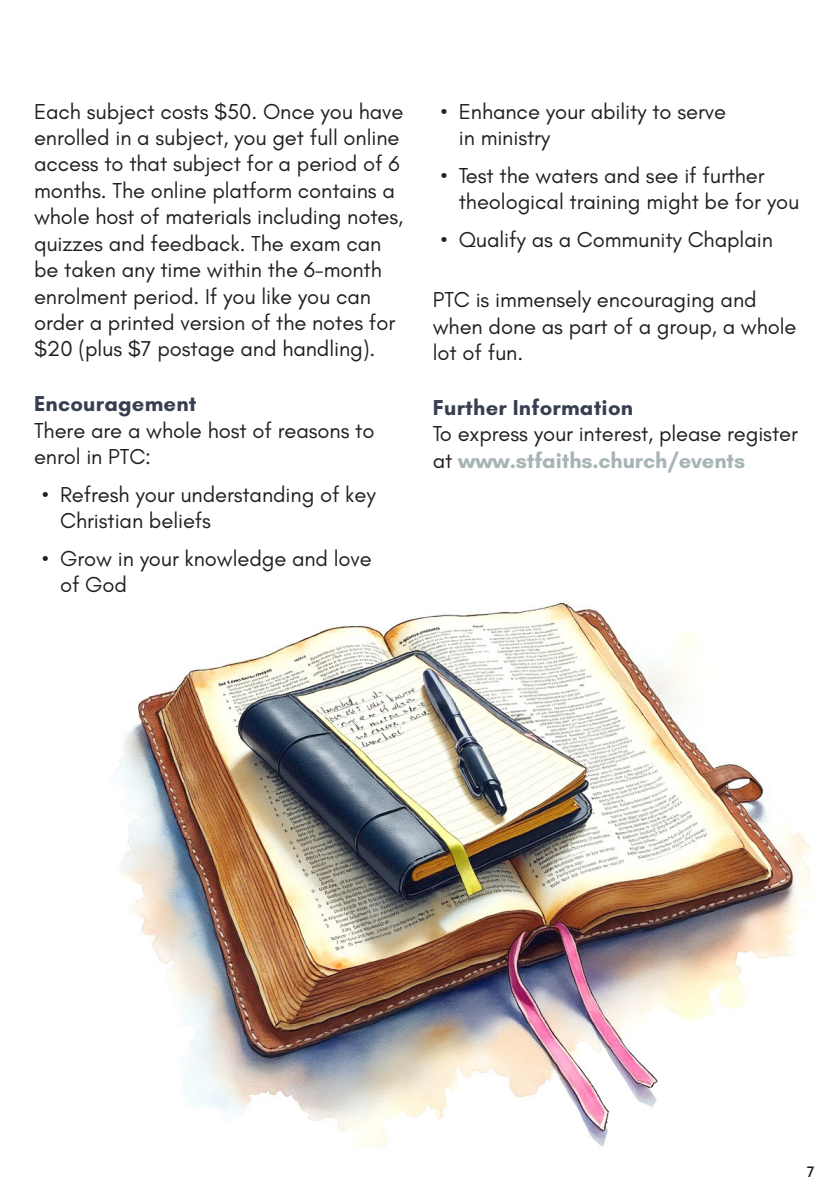
<style>
.page{position:relative;width:840px;height:1191px;background:#fff}
.page>*{position:absolute;margin:0;border:0;box-sizing:border-box;transform-origin:0 0}
.t1{font:22px/26.4px "Glacial Indifference";letter-spacing:-.005em;color:#231f20}
.Dark_subheading{font:700 22px "Glacial Indifference";letter-spacing:.01em;color:#373f51}
.t2{font:16px "Josefin Sans";color:#231f20}
.s1{font-weight:700;color:#a7b4b6}
</style>
<div class="page">
<img style="left:115px;top:602px;width:697px;height:547px">
<p class="t1" style="left:34px;top:98px;width:371px">Each subject costs $50. Once you have enrolled in a subject, you get full online access to that subject for a period of 6 months. The online platform contains a whole host of materials including notes, quizzes and feedback. The exam can be taken any time within the 6-month enrolment period. If you like you can order a printed version of the notes for $20 (plus $7 postage and handling).</p>
<p class="Dark_subheading" style="left:34px;top:390px;width:164px">Encouragement</p>
<p class="t1" style="left:34px;top:417px;width:342px">There are a whole host of reasons to enrol in PTC:</p>
<p class="t1" style="left:60px;top:481px;width:317px;text-indent:-18px">• Refresh your understanding of key<br>Christian beliefs</p>
<p class="t1" style="left:60px;top:545px;width:313px;text-indent:-18px">• Grow in your knowledge and love of God</p>
<p class="t1" style="left:458px;top:98px;width:268px;text-indent:-18px">• Enhance your ability to serve in ministry</p>
<p class="t1" style="left:458px;top:162px;width:342px;text-indent:-18px">• Test the waters and see if further theological training might be for you</p>
<p class="t1" style="left:440px;top:227px;width:333px">• Qualify as a Community Chaplain</p>
<p class="t1" style="left:432px;top:287px;width:365px">PTC is immensely encouraging and when done as part of a group, a whole lot of fun.</p>
<p class="Dark_subheading" style="left:432px;top:394px;width:202px">Further Information</p>
<p class="t1" style="left:432px;top:421px;width:366px">To express your interest, please register at <span class="s1">www.stfaiths.church/events</span></p>
<p class="t2" style="left:806px;top:1158px;width:9px">7</p>
</div>
